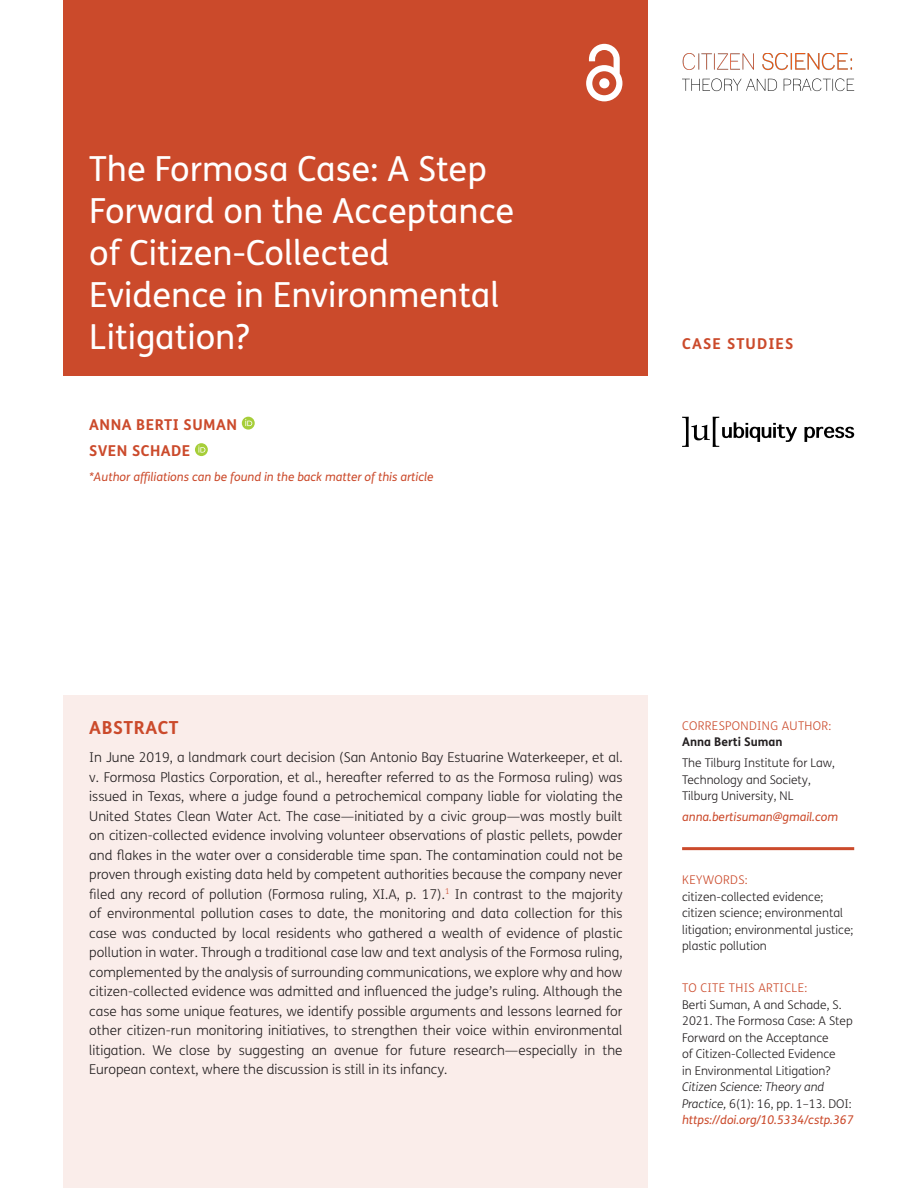
<style>
.page{position:relative;width:918px;height:1188px;background:#fff}
.page>*{position:absolute;margin:0;border:0;box-sizing:border-box;transform-origin:0 0}
.Article_Title{font:34.5px/42px "FS Me";color:#fff}
.Abstract_Heading{font:700 18px "FS Me";letter-spacing:.03em;color:#cb4a2b}
.Cover_Authors{font:700 15px "FS Me";letter-spacing:.03em;color:#cb4a2b}
.Article_Type{font:700 15px "FS Me";letter-spacing:.075em;color:#cb4a2b}
.Abstract_Copy{font:300 13.5px/19.5px "FS Me";color:#231f20;text-align:justify}
.Meta{font:300 12px/16.5px "FS Me";color:#231f20}
.Meta-2{font:italic 12px "FS Me";color:#cb4a2b}
.Meta_Titles{font:300 12px "FS Me";letter-spacing:.03em;color:#cb4a2b}
.Meta-3{font:700 12px "FS Me";color:#231f20}
.Meta_Titles_-_Rule_A{font:300 12px "FS Me";letter-spacing:.03em;color:#cb4a2b}
.s1{font-style:italic}
.s2{font-weight:400;font-style:italic;color:#cb4a2b}
</style>
<div class="page">
<div style="left:64px;top:0;width:584px;height:376px;background:#cb4a2b"></div>
<svg style="left:586px;top:44px;width:36px;height:57px"></svg>
<svg style="left:804px;top:427px;width:50px;height:15px"></svg>
<svg style="left:682px;top:417px;width:115px;height:30px"></svg>
<img style="left:682px;top:54px;width:172px;height:38px">
<div style="left:64px;top:695px;width:584px;height:493px;background:#faedea"></div>
<hr style="left:682px;top:847px;width:172px;height:3px;background:#cb4a2b">
<svg style="left:242px;top:417px;width:13px;height:13px"></svg>
<svg style="left:245px;top:419px;width:7px;height:7px"></svg>
<svg style="left:195px;top:443px;width:13px;height:13px"></svg>
<svg style="left:198px;top:446px;width:7px;height:7px"></svg>
<p class="Article_Title" style="left:89px;top:148px;width:426px">The Formosa Case: A Step<br>Forward on the Acceptance of Citizen-Collected<br>Evidence in Environmental<br>Litigation?</p>
<p class="Cover_Authors" style="left:89px;top:415px;width:149px">ANNA BERTI SUMAN</p>
<p class="Cover_Authors" style="left:89px;top:441px;width:102px">SVEN SCHADE</p>
<p class="Meta-2" style="left:89px;top:470px;width:346px">*Author affiliations can be found in the back matter of this article</p>
<p class="Article_Type" style="left:682px;top:334px;width:113px">CASE STUDIES</p>
<p class="Abstract_Heading" style="left:89px;top:717px;width:91px">ABSTRACT</p>
<p class="Abstract_Copy" style="left:89px;top:748px;width:535px">In June 2019, a landmark court decision (San Antonio Bay Estuarine Waterkeeper, et al. v. Formosa Plastics Corporation, et al., hereafter referred to as the Formosa ruling) was issued in Texas, where a judge found a petrochemical company liable for violating the United States Clean Water Act. The case—initiated by a civic group—was mostly built on citizen-collected evidence involving volunteer observations of plastic pellets, powder and flakes in the water over a considerable time span. The contamination could not be proven through existing data held by competent authorities because the company never filed any record of pollution (Formosa ruling, XI.A, p. 17).<sup>1</sup> In contrast to the majority of environmental pollution cases to date, the monitoring and data collection for this case was conducted by local residents who gathered a wealth of evidence of plastic pollution in water. Through a traditional case law and text analysis of the Formosa ruling, complemented by the analysis of surrounding communications, we explore why and how citizen-collected evidence was admitted and influenced the judge’s ruling. Although the case has some unique features, we identify possible arguments and lessons learned for other citizen-run monitoring initiatives, to strengthen their voice within environmental litigation. We close by suggesting an avenue for future research—especially in the European context, where the discussion is still in its infancy.</p>
<p class="Meta_Titles" style="left:682px;top:719px;width:151px">CORRESPONDING AUTHOR:</p>
<p class="Meta-3" style="left:682px;top:735px;width:102px">Anna Berti Suman</p>
<p class="Meta" style="left:682px;top:755px;width:155px">The Tilburg Institute for Law,<br>Technology and Society,<br>Tilburg University, NL</p>
<p class="Meta-2" style="left:682px;top:810px;width:158px">anna.bertisuman@gmail.com</p>
<p class="Meta_Titles_-_Rule_A" style="left:682px;top:873px;width:67px">KEYWORDS:</p>
<p class="Meta" style="left:682px;top:889px;width:173px">citizen-collected evidence; citizen science; environmental litigation; environmental justice; plastic pollution</p>
<p class="Meta_Titles" style="left:682px;top:981px;width:127px">TO CITE THIS ARTICLE:</p>
<p class="Meta" style="left:682px;top:997px;width:173px">Berti Suman, A and Schade, S.<br>2021. The Formosa Case: A Step<br>Forward on the Acceptance<br>of Citizen-Collected Evidence<br>in Environmental Litigation?<br><span class="s1">Citizen Science: Theory and<br>Practice,</span> 6(1): 16, pp. 1–13. DOI: <span class="s2">https://doi.org/10.5334/cstp.367</span></p>
</div>
